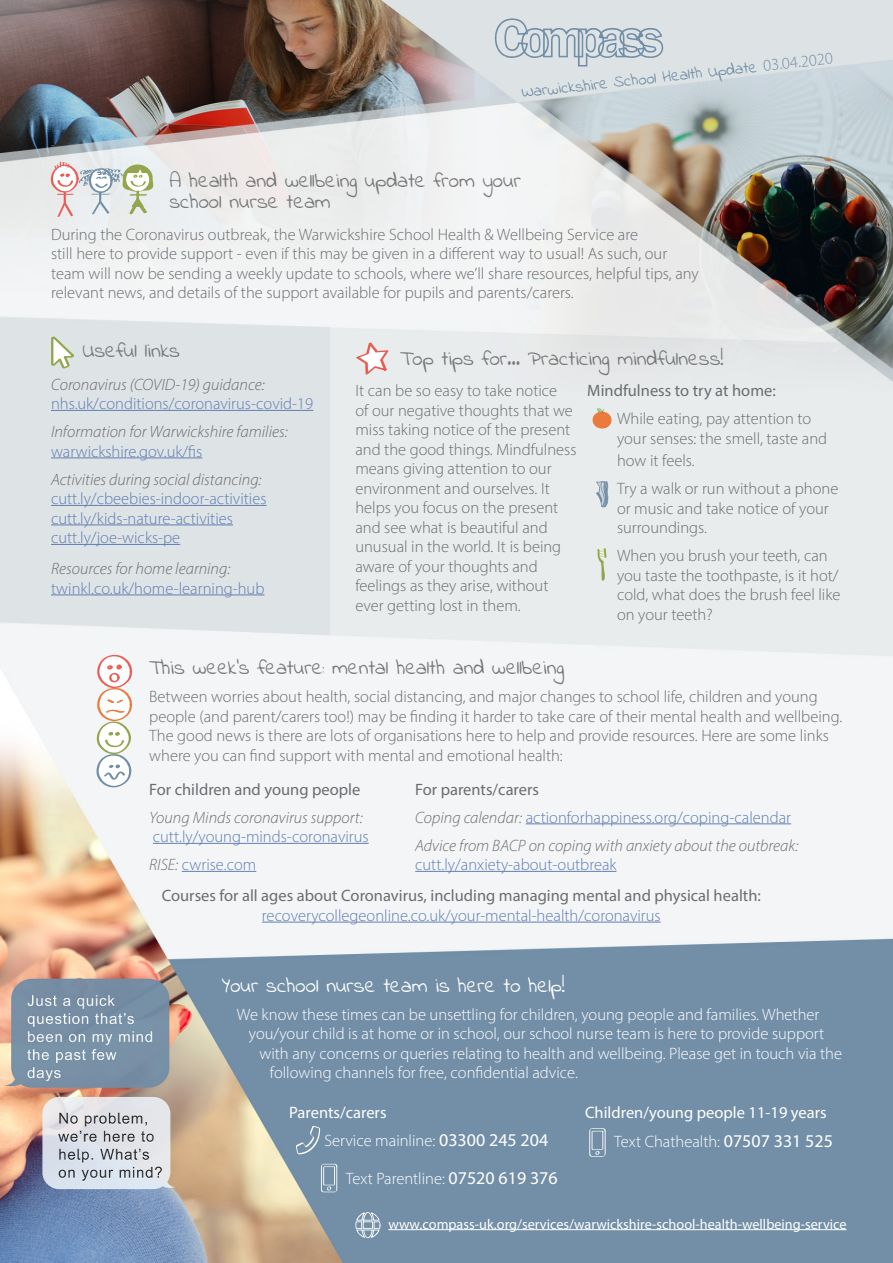
<style>
.page{position:relative;width:893px;height:1263px;background:#fff}
.page>*{position:absolute;margin:0;border:0;box-sizing:border-box;transform-origin:0 0}
.subheading{font:21px/21px "Indie Flower";color:#787878}
.subheading-2{font:21px "Indie Flower";color:#fff}
.copy{font:16.5px/19.5px "Myriad Variable Concept";letter-spacing:.155em;color:#6c6d70}
.copy-2{font:16.5px/19.5px "Myriad Variable Concept";letter-spacing:.155em;color:#607eb4}
.white{font:16.5px "Myriad Variable Concept";letter-spacing:.155em;color:#fff}
.copy-3{font:italic 16.5px/19.5px "Myriad Variable Concept";letter-spacing:.13em;color:#6c6d70}
.copy-4{font:16.5px/19.5px "Myriad Variable Concept";letter-spacing:.125em;color:#6c6d70}
.subheading-3{font:16.5px "Myriad Variable Concept";letter-spacing:.13em;color:#fff}
.t1{font:16.5px "Indie Flower";color:#728ea7}
.copy-5{font:italic 16.5px "Myriad Variable Concept";letter-spacing:.085em;color:#6c6d70}
.copy-6{font:italic 16.5px "Myriad Variable Concept";letter-spacing:.11em;color:#6c6d70}
.copy-7{font:16.5px "Myriad Variable Concept";letter-spacing:.125em;color:#607eb4}
.subheading-4{font:16.5px "Myriad Variable Concept";letter-spacing:.175em;color:#fff}
.subheading-5{font:16.5px "Myriad Variable Concept";letter-spacing:.115em;color:#fff}
.copy-8{font:16.5px "Myriad Variable Concept";letter-spacing:.18em;color:#6c6d70}
.copy-9{font:16.5px "Myriad Variable Concept";letter-spacing:.175em;color:#6c6d70}
.subheading-6{font:16.5px "Myriad Variable Concept";letter-spacing:.15em;color:#fff}
.white-2{font:14.25px "Myriad Variable Concept";letter-spacing:.16em;color:#fff}
.s1{font-family:"Myriad Variable Concept"}
.s2{font-style:italic;color:#6c6d70}
.s3{font-style:normal;color:#607eb4}
.s4{color:#607eb4}
.s5{font-size:18px}
</style>
<div class="page">
<img style="left:0;top:0;width:893px;height:1263px">
<svg style="left:263px;top:0;width:630px;height:103px;fill:#dce2e4"></svg>
<div style="left:0;top:316px;width:330px;height:319px;background:#dee3e5"></div>
<hr style="left:51px;top:410px;width:262px;height:1px;background:#607eb4">
<hr style="left:51px;top:457px;width:151px;height:1px;background:#607eb4">
<hr style="left:51px;top:505px;width:216px;height:1px;background:#607eb4">
<hr style="left:51px;top:524px;width:182px;height:1px;background:#607eb4">
<hr style="left:51px;top:544px;width:129px;height:1px;background:#607eb4">
<hr style="left:51px;top:594px;width:213px;height:1px;background:#607eb4">
<svg style="left:321px;top:1164px;width:16px;height:28px"></svg>
<svg style="left:296px;top:1126px;width:24px;height:28px"></svg>
<svg style="left:589px;top:1128px;width:17px;height:29px"></svg>
<hr style="left:388px;top:1229px;width:459px;height:1px;background:#fff">
<svg style="left:355px;top:1212px;width:25px;height:26px"></svg>
<svg style="left:96px;top:654px;width:36px;height:133px"></svg>
<svg style="left:51px;top:162px;width:103px;height:55px"></svg>
<hr style="left:153px;top:843px;width:216px;height:1px;background:#607eb4">
<hr style="left:182px;top:871px;width:74px;height:1px;background:#607eb4">
<svg style="left:597px;top:548px;width:10px;height:33px"></svg>
<svg style="left:592px;top:408px;width:20px;height:21px"></svg>
<svg style="left:596px;top:481px;width:13px;height:27px"></svg>
<svg style="left:356px;top:342px;width:33px;height:32px"></svg>
<svg style="left:51px;top:336px;width:23px;height:33px"></svg>
<hr style="left:262px;top:922px;width:399px;height:1px;background:#607eb4">
<svg style="left:494px;top:18px;width:169px;height:49px"></svg>
<hr style="left:526px;top:823px;width:265px;height:1px;background:#607eb4">
<hr style="left:415px;top:871px;width:201px;height:1px;background:#607eb4">
<p class="t1" style="left:521px;top:81px;width:312px;rotate:-6deg">Warwickshire School Health Update <span class="s1">0 3 .0 4 .2 0 2 0</span></p>
<p class="subheading" style="left:169px;top:171px;width:353px">A health and wellbeing update from your school nurse team</p>
<p class="copy" style="left:51px;top:225px;width:647px">During the Coronavirus outbreak, the Warwickshire School Health &amp; Wellbeing Service are<br>still here to provide support - even if this may be given in a different way to usual! As such, our team will now be sending a weekly update to schools, where we’ll share resources, helpful tips, any relevant news, and details of the support available for pupils and parents/carers.</p>
<p class="subheading" style="left:82px;top:342px;width:99px">Useful links</p>
<p class="copy-3" style="left:51px;top:374px;width:215px">Coronavirus (COVID-19) guidance:</p>
<p class="copy-2" style="left:51px;top:394px;width:262px">nhs.uk/conditions/coronavirus-covid-19</p>
<p class="copy-5" style="left:51px;top:422px;width:238px">Inform ation for Warwickshire fam ilies:</p>
<p class="copy-2" style="left:51px;top:441px;width:151px">warwickshire.gov.uk/fis</p>
<p class="copy-6" style="left:51px;top:469px;width:212px">Activities during social distancing:</p>
<p class="copy-2" style="left:51px;top:489px;width:215px">cutt.ly/cbeebies-indoor-activities</p>
<p class="copy-7" style="left:51px;top:508px;width:182px">cutt.ly/kids-nature-activities</p>
<p class="copy-2" style="left:51px;top:528px;width:128px">cutt.ly/joe-wicks-pe</p>
<p class="copy-3" style="left:51px;top:559px;width:181px">Resources for home learning:</p>
<p class="copy-2" style="left:51px;top:578px;width:212px">twinkl.co.uk/home-learning-hub</p>
<p class="subheading" style="left:400px;top:349px;width:325px">Top tips for... Practicing mindfulness!</p>
<p class="copy" style="left:355px;top:381px;width:221px">It can be so easy to take notice<br>of our negative thoughts that we miss taking notice of the present and the good things. Mindfulness means giving attention to our environment and ourselves. It helps you focus on the present and see what is beautiful and unusual in the world. It is being aware of your thoughts and feelings as they arise, without ever getting lost in them.</p>
<p class="copy-9" style="left:587px;top:381px;width:189px">Mindfulness to try at home:</p>
<p class="copy-4" style="left:617px;top:409px;width:209px">While eating, pay attention to your senses: the smell, taste and</p>
<p class="copy" style="left:617px;top:451px;width:79px">how it feels.</p>
<p class="copy" style="left:617px;top:479px;width:220px">Try a walk or run without a phone or music and take notice of your surroundings.</p>
<p class="copy" style="left:617px;top:546px;width:222px">When you brush your teeth, can you taste the toothpaste, is it hot/ cold, what does the brush feel like on your teeth?</p>
<p class="subheading" style="left:149px;top:659px;width:416px">This week’s feature: mental health and wellbeing</p>
<p class="copy" style="left:149px;top:687px;width:694px">Between worries about health, social distancing, and major changes to school life, children and young people (and parent/carers too!) may be finding it harder to take care of their mental health and wellbeing.<br>The good news is there are lots of organisations here to help and provide resources. Here are some links where you can find support with mental and emotional health:</p>
<p class="copy-8" style="left:149px;top:779px;width:210px">For children and young people</p>
<p class="copy-2" style="left:149px;top:807px;width:219px"><span class="s2">Young Minds coronavirus support: </span>cutt.ly/young-minds-coronavirus</p>
<p class="copy-2" style="left:149px;top:855px;width:105px"><span class="s2">RISE:</span>cwrise.com</p>
<p class="copy" style="left:415px;top:779px;width:123px">For parents/carers</p>
<p class="copy-2" style="left:415px;top:807px;width:376px"><span class="s2">Coping calendar:</span>actionforhappiness.org/coping-calendar</p>
<p class="copy-3" style="left:415px;top:835px;width:385px">Advice from BACP on coping with anxiety aboutthe outbreak: <span class="s3">cutt.ly/anxiety-about-outbreak</span></p>
<p class="copy" style="left:162px;top:886px;width:600px;text-align:center">Courses for all ages about Coronavirus, including managing mental and physical health: <span class="s4">recoverycollegeonline.co.uk/your-mental-health/coronavirus</span></p>
<p class="subheading-2" style="left:222px;top:971px;width:345px">Your school nurse team is here to help!</p>
<p class="white" style="left:237px;top:1004px;width:583px">We know these times can be unsettling for children, young people and families. Whether</p>
<p class="white" style="left:249px;top:1024px;width:575px">you/your child is at home or in school, our school nurse team is here to provide support</p>
<p class="white" style="left:259px;top:1043px;width:581px">with any concerns or queries relating to health and wellbeing. Please get in touch via the</p>
<p class="white" style="left:270px;top:1063px;width:309px">following channels for free, confidential advice.</p>
<p class="subheading-6" style="left:289px;top:1102px;width:97px">Parents/carers</p>
<p class="subheading-3" style="left:324px;top:1130px;width:223px">Service mainline: <span class="s5">03300 245 204</span></p>
<p class="subheading-5" style="left:346px;top:1168px;width:211px">Text Parentline: <span class="s5">07520 619 376</span></p>
<p class="subheading-4" style="left:585px;top:1102px;width:241px">Children/young people 11-19 years</p>
<p class="subheading-3" style="left:614px;top:1132px;width:218px">Text Chathealth: <span class="s5">07507 331 525</span></p>
<p class="white-2" style="left:388px;top:1215px;width:457px">www.compass-uk.org/services/warwickshire-school-health-wellbeing-service</p>
</div>
